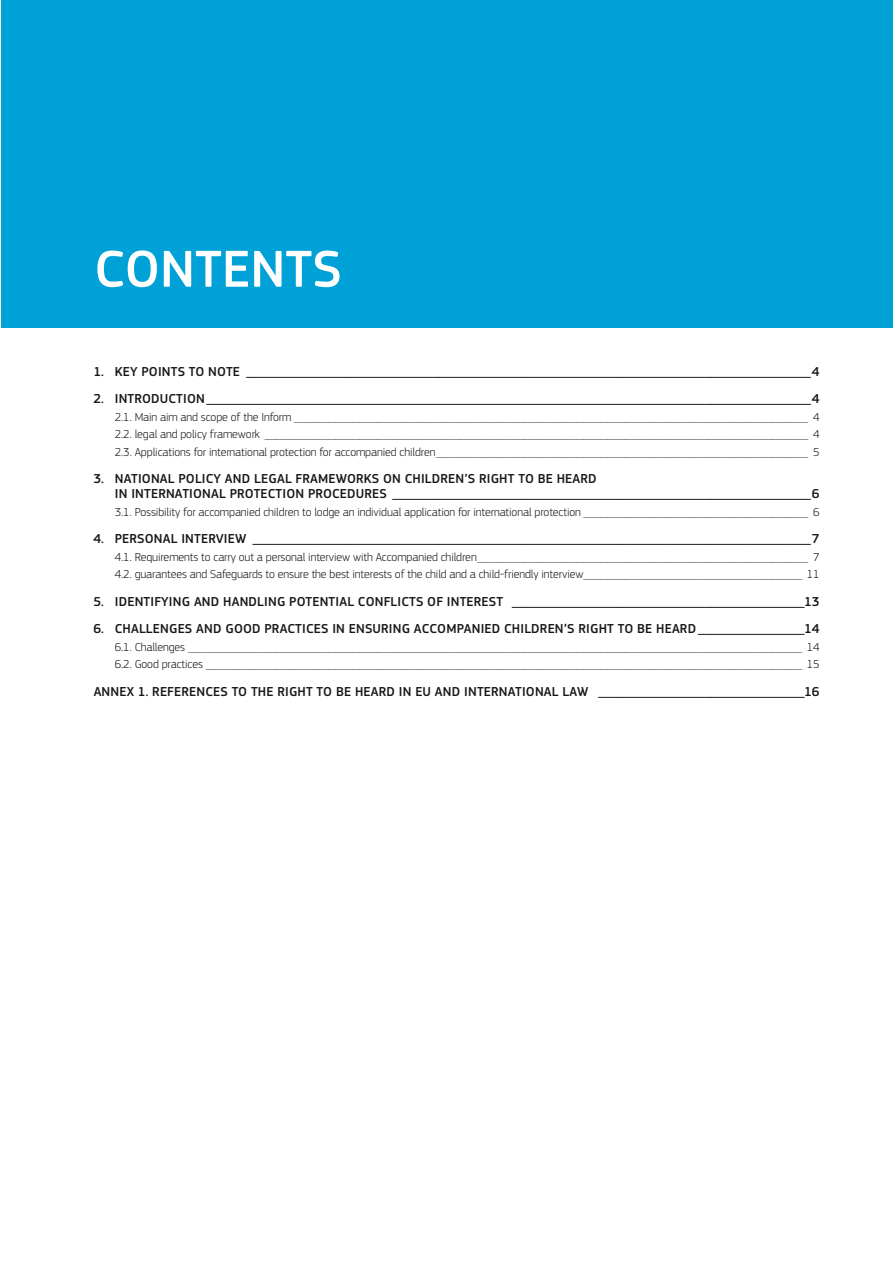
<style>
.page{position:relative;width:893px;height:1263px;background:#fff}
.page>*{position:absolute;margin:0;border:0;box-sizing:border-box;transform-origin:0 0}
.t1{font:500 54px "EC Square Sans Pro";color:#fff}
.t2{font:500 13.5px/14.9px "EC Square Sans Pro";letter-spacing:.01em;color:#181716}
.t3{font:300 12px/17.4px "EC Square Sans Pro";letter-spacing:-.01em;color:#181716}
</style>
<div class="page">
<div style="left:1px;top:0;width:892px;height:328px;background:#00a1d7"></div>
<h1 class="t1" style="left:94px;top:237px;width:249px">CONTENTS</h1>
<p class="t2" style="left:94px;top:364px;width:727px">1. KEY POINTS TO NOTE _____________________________________________________________________________________4</p>
<p class="t2" style="left:94px;top:392px;width:727px">2. INTRODUCTION___________________________________________________________________________________________4</p>
<p class="t3" style="left:115px;top:408px;width:706px;text-align:justify">2.1. Main aim and scope of the Inform _______________________________________________________________________________________ 4<br>2.2. legal and policy framework ____________________________________________________________________________________________ 4<br>2.3. Applications for international protection for accompanied children_______________________________________________________________ 5</p>
<p class="t2" style="left:115px;top:472px;width:706px;text-indent:-21px">3. NATIONAL POLICY AND LEGAL FRAMEWORKS ON CHILDREN’S RIGHT TO BE HEARD<br>IN INTERNATIONAL PROTECTION PROCEDURES _______________________________________________________________6</p>
<p class="t3" style="left:115px;top:503px;width:706px">3.1. Possibility for accompanied children to lodge an individual application for international protection ______________________________________ 6</p>
<p class="t2" style="left:94px;top:532px;width:727px">4. PERSONAL INTERVIEW ____________________________________________________________________________________7</p>
<p class="t3" style="left:115px;top:548px;width:706px">4.1. Requirements to carry out a personal interview with Accompanied children________________________________________________________ 7<br>4.2. guarantees and Safeguards to ensure the best interests of the child and a child-friendly interview_____________________________________ 11</p>
<p class="t2" style="left:94px;top:594px;width:727px">5. IDENTIFYING AND HANDLING POTENTIAL CONFLICTS OF INTEREST ____________________________________________13</p>
<p class="t2" style="left:94px;top:622px;width:727px">6. CHALLENGES AND GOOD PRACTICES IN ENSURING ACCOMPANIED CHILDREN’S RIGHT TO BE HEARD________________14</p>
<p class="t3" style="left:115px;top:638px;width:706px">6.1. Challenges ________________________________________________________________________________________________________ 14<br>6.2. Good practices _____________________________________________________________________________________________________ 15</p>
<p class="t2" style="left:94px;top:684px;width:727px">ANNEX 1. REFERENCES TO THE RIGHT TO BE HEARD IN EU AND INTERNATIONAL LAW _______________________________16</p>
</div>
